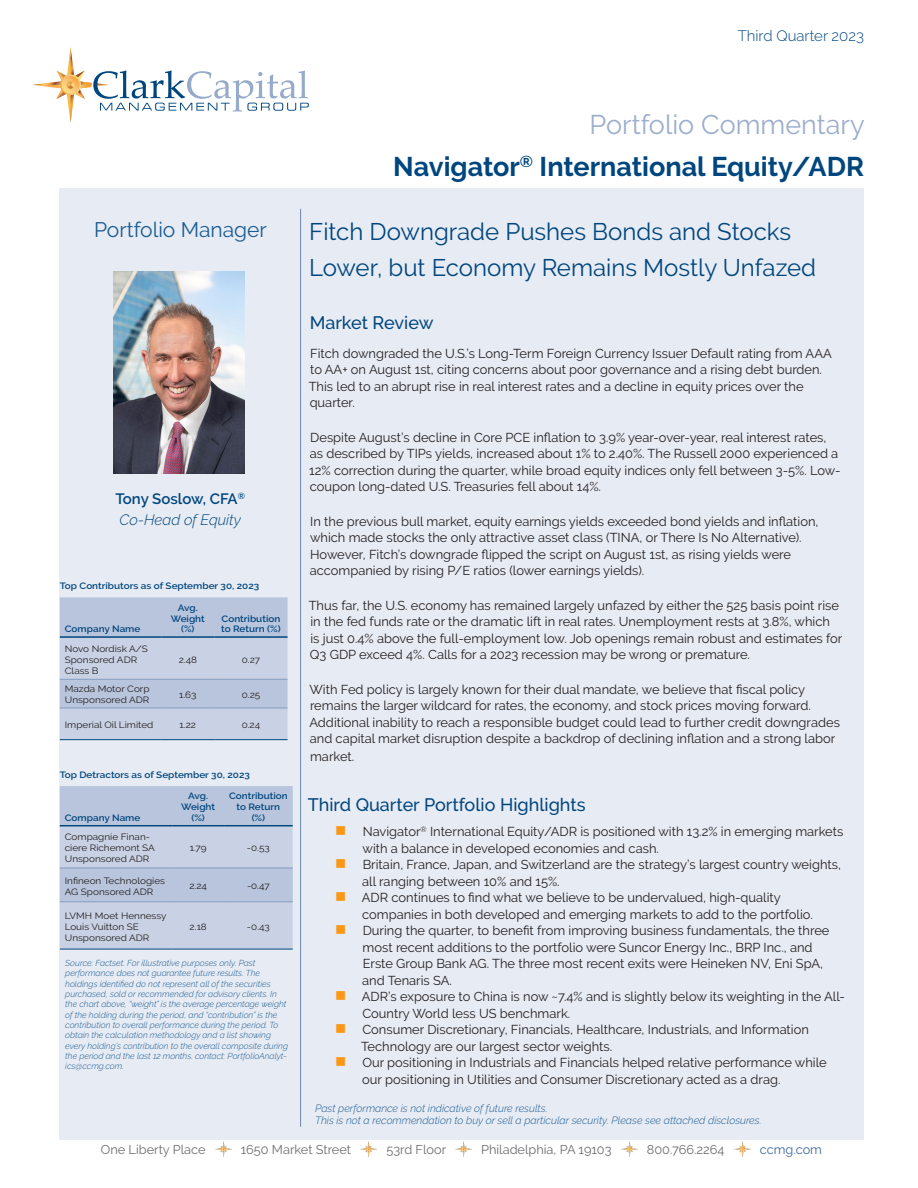
<style>
.page{position:relative;width:918px;height:1188px;background:#fff}
.page>*{position:absolute;margin:0;border:0;box-sizing:border-box;transform-origin:0 0}
.t1{font:700 27px/42.2px "Raleway";color:#00467e;text-align:right}
.New___Title{font:24px/36px "Raleway";color:#00467e}
.t2{font:21px "Raleway";color:#1a5d93}
.New___Body_Text{font:500 18px "Raleway";color:#00467e}
.New___Subhead{font:500 18px "Raleway";letter-spacing:-.005em;color:#00467e}
.t3{font:italic 300 15px/21px "Raleway";color:#00467e}
.t4{font:300 15px "Raleway";color:#00467e}
.New___Body_Text-2{font:12.9px/16.5px "Raleway";color:#231f20}
.t5{font:12.75px "Raleway";color:#6c6d70}
.t6{font:12.75px "Raleway";color:#3c6a9d}
.t7{font:italic 300 10.5px/12.6px "Raleway";color:#1a5d93}
.t8{font:9.15px/10.9px "Raleway";color:#231f20;scale:1.09 1}
.t9{font:600 9.15px/10.9px "Raleway";color:#00467e;text-align:center;scale:1.09 1}
.t10{font:italic 300 8.7px/10.4px "Raleway";color:#1a5d93}
.s1{font-weight:600;font-style:normal}
.s2{font-weight:400;color:#9caecd}
</style>
<div class="page">
<div style="left:60px;top:188px;width:804px;height:951px;background:#e7ebf3"></div>
<img style="left:113px;top:271px;width:132px;height:202px">
<svg style="left:32px;top:47px;width:277px;height:76px"></svg>
<img style="left:215px;top:1141px;width:16px;height:16px">
<img style="left:361px;top:1141px;width:16px;height:16px">
<img style="left:456px;top:1141px;width:15px;height:16px">
<img style="left:621px;top:1141px;width:16px;height:16px">
<img style="left:734px;top:1141px;width:16px;height:16px">
<hr style="left:300px;top:209px;width:1px;height:918px;background:#6b89b4">
<svg style="left:60px;top:597px;width:228px;height:142px"></svg>
<hr style="left:60px;top:636px;width:101px;height:2px;background:#00467e">
<hr style="left:161px;top:636px;width:53px;height:2px;background:#00467e">
<hr style="left:214px;top:636px;width:74px;height:2px;background:#00467e">
<hr style="left:60px;top:679px;width:101px;height:1px;background:#829bc1">
<hr style="left:161px;top:679px;width:53px;height:1px;background:#829bc1">
<hr style="left:214px;top:679px;width:74px;height:1px;background:#829bc1">
<hr style="left:60px;top:708px;width:101px;height:1px;background:#829bc1">
<hr style="left:161px;top:708px;width:53px;height:1px;background:#829bc1">
<hr style="left:214px;top:708px;width:74px;height:1px;background:#829bc1">
<hr style="left:60px;top:739px;width:101px;height:1px;background:#00467e">
<hr style="left:161px;top:739px;width:53px;height:1px;background:#00467e">
<hr style="left:214px;top:739px;width:74px;height:1px;background:#00467e">
<svg style="left:60px;top:786px;width:233px;height:163px"></svg>
<hr style="left:60px;top:825px;width:112px;height:1px;background:#00467e">
<hr style="left:172px;top:825px;width:52px;height:1px;background:#00467e">
<hr style="left:224px;top:825px;width:69px;height:1px;background:#00467e">
<hr style="left:60px;top:868px;width:112px;height:1px;background:#829bc1">
<hr style="left:172px;top:868px;width:52px;height:1px;background:#829bc1">
<hr style="left:224px;top:868px;width:69px;height:1px;background:#829bc1">
<hr style="left:60px;top:902px;width:112px;height:1px;background:#829bc1">
<hr style="left:172px;top:902px;width:52px;height:1px;background:#829bc1">
<hr style="left:224px;top:902px;width:69px;height:1px;background:#829bc1">
<hr style="left:60px;top:949px;width:112px;height:1px;background:#00467e">
<hr style="left:172px;top:949px;width:52px;height:1px;background:#00467e">
<hr style="left:224px;top:949px;width:69px;height:1px;background:#00467e">
<p class="t4" style="left:738px;top:27px;width:128px">Third Quarter 2023</p>
<h3 class="t2" style="left:94px;top:218px;width:174px">Portfolio Manager</h3>
<p class="t3" style="left:115px;top:488px;width:131px"><span class="s1">Tony Soslow, CFA</span><sup>®<br></sup>Co-Head of Equity</p>
<p class="t9" style="left:60px;top:580px;width:184px">Top Contributors as of September 30, 2023</p>
<p class="t9" style="left:65px;top:624px;width:71px">Company Name</p>
<p class="t9" style="left:171px;top:602px;width:33px">Avg.<br>Weight (%)</p>
<p class="t9" style="left:221px;top:613px;width:56px;text-align:left">Contribution to Return (%)</p>
<p class="t8" style="left:65px;top:643px;width:78px">Novo Nordisk A/S<br>Sponsored ADR<br>Class B</p>
<p class="t8" style="left:179px;top:654px;width:18px">2.48</p>
<p class="t8" style="left:242px;top:654px;width:18px">0.27</p>
<p class="t8" style="left:65px;top:684px;width:79px">Mazda Motor Corp<br>Unsponsored ADR</p>
<p class="t8" style="left:179px;top:689px;width:18px">1.63</p>
<p class="t8" style="left:242px;top:689px;width:19px">0.25</p>
<p class="t8" style="left:65px;top:719px;width:83px">Imperial Oil Limited</p>
<p class="t8" style="left:180px;top:719px;width:17px">1.22</p>
<p class="t8" style="left:242px;top:719px;width:19px">0.24</p>
<p class="t9" style="left:60px;top:769px;width:176px">Top Detractors as of September 30, 2023</p>
<p class="t9" style="left:65px;top:812px;width:71px">Company Name</p>
<p class="t9" style="left:181px;top:791px;width:33px">Avg.<br>Weight (%)</p>
<p class="t9" style="left:229px;top:791px;width:55px">Contribution to Return (%)</p>
<p class="t8" style="left:65px;top:832px;width:84px">Compagnie Finan&shy;ciere Richemont SA<br>Unsponsored ADR</p>
<p class="t8" style="left:190px;top:843px;width:17px">1.79</p>
<p class="t8" style="left:247px;top:843px;width:23px">-0.53</p>
<p class="t8" style="left:65px;top:875px;width:93px">Infineon Technologies<br>AG Sponsored ADR</p>
<p class="t8" style="left:189px;top:880px;width:18px">2.24</p>
<p class="t8" style="left:247px;top:880px;width:22px">-0.47</p>
<p class="t8" style="left:65px;top:910px;width:95px">LVMH Moet Hennessy<br>Louis Vuitton SE<br>Unsponsored ADR</p>
<p class="t8" style="left:190px;top:921px;width:17px">2.18</p>
<p class="t8" style="left:247px;top:921px;width:23px">-0.43</p>
<p class="t10" style="left:65px;top:958px;width:224px">Source: Factset. For illustrative purposes only. Past performance does not guarantee future results. The holdings identified do not represent all of the securities purchased, sold or recommended for advisory clients. In the chart above, “weight” is the average percentage weight of the holding during the period, and “contribution” is the contribution to overall performance during the period. To obtain the calculation methodology and a list showing every holding’s contribution to the overall composite during the period and the last 12 months. contact: PortfolioAnalyt&shy;ics@ccmg.com.</p>
<h1 class="t1" style="left:393px;top:103px;width:473px"><span class="s2">Portfolio Commentary<br></span>Navigator<sup>®</sup> International Equity/ADR</h1>
<p class="New___Title" style="left:309px;top:214px;width:508px">Fitch Downgrade Pushes Bonds and Stocks<br>Lower, but Economy Remains Mostly Unfazed</p>
<p class="New___Subhead" style="left:310px;top:312px;width:125px">Market Review</p>
<p class="New___Body_Text-2" style="left:309px;top:345px;width:525px">Fitch downgraded the U.S.’s Long-Term Foreign Currency Issuer Default rating from AAA to AA+ on August 1st, citing concerns about poor governance and a rising debt burden.<br>This led to an abrupt rise in real interest rates and a decline in equity prices over the quarter.</p>
<p class="New___Body_Text-2" style="left:309px;top:429px;width:533px">Despite August’s decline in Core PCE inflation to 3.9% year-over-year, real interest rates, as described by TIPs yields, increased about 1% to 2.40%. The Russell 2000 experienced a 12% correction during the quarter, while broad equity indices only fell between 3-5%. Low&shy;coupon long-dated U.S. Treasuries fell about 14%.</p>
<p class="New___Body_Text-2" style="left:310px;top:513px;width:510px">In the previous bull market, equity earnings yields exceeded bond yields and inflation, which made stocks the only attractive asset class (TINA, or There Is No Alternative).<br>However, Fitch’s downgrade flipped the script on August 1st, as rising yields were accompanied by rising P/E ratios (lower earnings yields).</p>
<p class="New___Body_Text-2" style="left:309px;top:597px;width:535px">Thus far, the U.S. economy has remained largely unfazed by either the 525 basis point rise in the fed funds rate or the dramatic lift in real rates. Unemployment rests at 3.8%, which<br>is just 0.4% above the full-employment low. Job openings remain robust and estimates for Q3 GDP exceed 4%. Calls for a 2023 recession may be wrong or premature.</p>
<p class="New___Body_Text-2" style="left:309px;top:681px;width:532px">With Fed policy is largely known for their dual mandate, we believe that fiscal policy remains the larger wildcard for rates, the economy, and stock prices moving forward.<br>Additional inability to reach a responsible budget could lead to further credit downgrades and capital market disruption despite a backdrop of declining inflation and a strong labor</p>
<p class="New___Body_Text-2" style="left:310px;top:748px;width:46px">market.</p>
<p class="New___Body_Text" style="left:308px;top:794px;width:279px">Third Quarter Portfolio Highlights</p>
<p class="New___Body_Text-2" style="left:363px;top:823px;width:482px">Navigator<sup>®</sup> International Equity/ADR is positioned with 13.2% in emerging markets with a balance in developed economies and cash.</p>
<p class="New___Body_Text-2" style="left:362px;top:856px;width:480px">Britain, France, Japan, and Switzerland are the strategy’s largest country weights, all ranging between 10% and 15%.</p>
<p class="New___Body_Text-2" style="left:362px;top:889px;width:453px">ADR continues to find what we believe to be undervalued, high-quality companies in both developed and emerging markets to add to the portfolio.</p>
<p class="New___Body_Text-2" style="left:362px;top:922px;width:469px">During the quarter, to benefit from improving business fundamentals, the three most recent additions to the portfolio were Suncor Energy Inc., BRP Inc., and Erste Group Bank AG. The three most recent exits were Heineken NV, Eni SpA, and Tenaris SA.</p>
<p class="New___Body_Text-2" style="left:362px;top:988px;width:485px">ADR’s exposure to China is now ~7.4% and is slightly below its weighting in the All-<br>Country World less US benchmark.</p>
<p class="New___Body_Text-2" style="left:361px;top:1021px;width:449px">Consumer Discretionary, Financials, Healthcare, Industrials, and Information<br>Technology are our largest sector weights.</p>
<p class="New___Body_Text-2" style="left:362px;top:1054px;width:466px">Our positioning in Industrials and Financials helped relative performance while our positioning in Utilities and Consumer Discretionary acted as a drag.</p>
<p class="t7" style="left:315px;top:1102px;width:448px">Past performance is not indicative of future results.<br>This is not a recommendation to buy or sell a particular security. Please see attached disclosures.</p>
<p class="t5" style="left:101px;top:1142px;width:106px">One Liberty Place</p>
<p class="t5" style="left:241px;top:1142px;width:112px">1650 Market Street</p>
<p class="t5" style="left:386px;top:1142px;width:61px">53rd Floor</p>
<p class="t5" style="left:481px;top:1142px;width:132px">Philadelphia, PA 19103</p>
<p class="t5" style="left:647px;top:1142px;width:79px">800.766.2264</p>
<p class="t6" style="left:760px;top:1142px;width:64px">ccmg.com</p>
</div>
